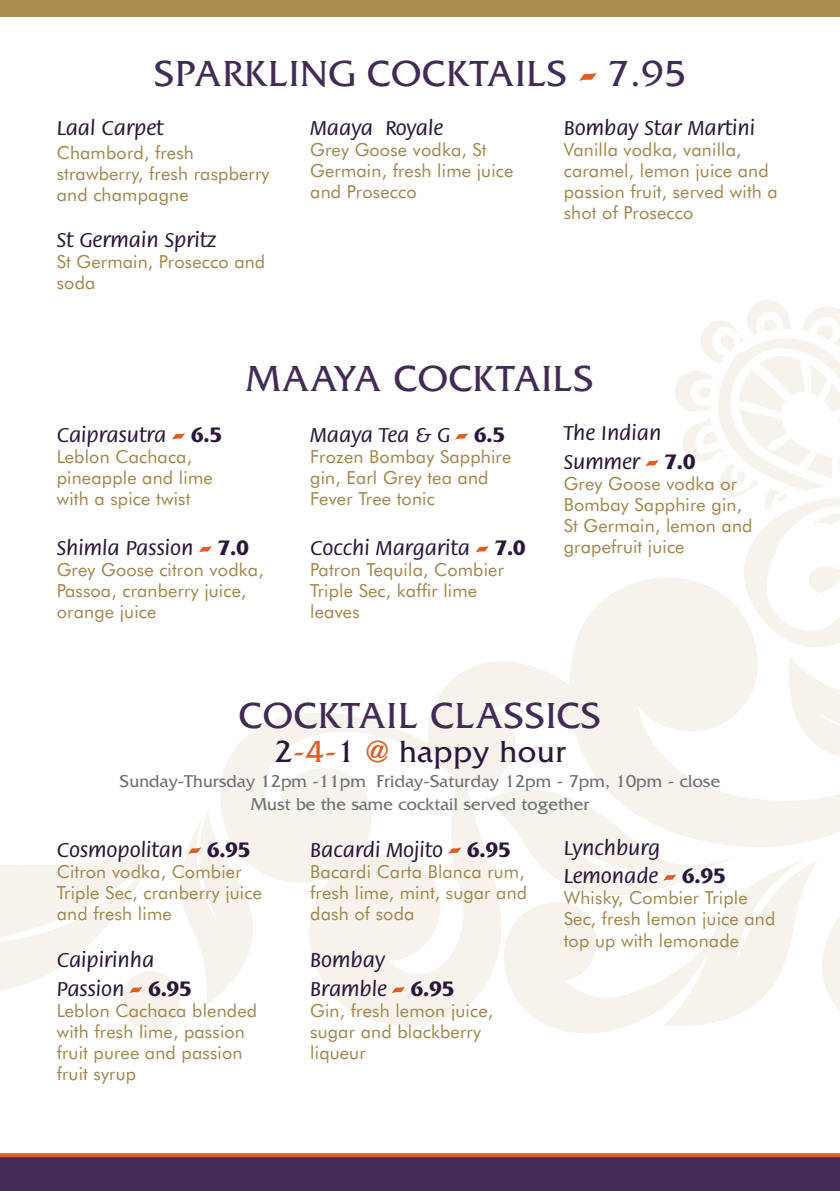
<style>
.page{position:relative;width:840px;height:1191px;background:#fff}
.page>*{position:absolute;margin:0;border:0;box-sizing:border-box;transform-origin:0 0}
.t1{font:38px "Friz Quadrata";letter-spacing:.03em;color:#422b54}
.t2{font:32px "Friz Quadrata";color:#2c173b}
.t3{font:500 22px/28.8px "Flora";color:#2c173b}
.t4{font:18px/21px "Futura BT";letter-spacing:.01em;color:#a0844b}
.t5{font:18px/22.8px "Friz Quadrata";letter-spacing:.01em;color:#6d6f71;text-align:center}
.s1{font-weight:700;font-size:36px;color:#de5f26}
.s2{font-family:"Friz Quadrata";font-weight:700;font-size:24px;color:#de5f26}
.s3{font-family:"Friz Quadrata";font-weight:700}
.s4{color:#de5f26}
</style>
<div class="page">
<svg style="left:675px;top:300px;width:165px;height:343px"></svg>
<svg style="left:220px;top:555px;width:619px;height:478px"></svg>
<div style="left:0;top:0;width:839px;height:17px;background:#aa8c50"></div>
<svg style="left:579px;top:73px;width:18px;height:8px"></svg>
<svg style="left:172px;top:433px;width:13px;height:7px"></svg>
<svg style="left:199px;top:546px;width:13px;height:7px"></svg>
<svg style="left:455px;top:433px;width:13px;height:7px"></svg>
<svg style="left:475px;top:546px;width:14px;height:7px"></svg>
<svg style="left:645px;top:460px;width:14px;height:7px"></svg>
<svg style="left:0;top:809px;width:269px;height:224px"></svg>
<svg style="left:445px;top:845px;width:18px;height:10px"></svg>
<svg style="left:389px;top:985px;width:18px;height:10px"></svg>
<svg style="left:660px;top:872px;width:18px;height:10px"></svg>
<svg style="left:0;top:1153px;width:839px;height:38px"></svg>
<h1 class="t1" style="left:154px;top:52px;width:532px">Sparkling Cocktails <span class="s1">-</span> 7.95</h1>
<p class="t3" style="left:57px;top:114px;width:108px">Laal Carpet</p>
<p class="t4" style="left:57px;top:142px;width:214px">Chambord, fresh strawberry, fresh raspberry and champagne</p>
<p class="t3" style="left:57px;top:226px;width:161px">St Germain Spritz</p>
<p class="t4" style="left:57px;top:251px;width:210px">St Germain, Prosecco and soda</p>
<p class="t3" style="left:310px;top:114px;width:134px">Maaya Royale</p>
<p class="t4" style="left:310px;top:139px;width:204px">Grey Goose vodka, St<br>Germain, fresh lime juice and Prosecco</p>
<p class="t3" style="left:563px;top:114px;width:193px">Bombay Star Martini</p>
<p class="t4" style="left:563px;top:139px;width:215px">Vanilla vodka, vanilla, caramel, lemon juice and passion fruit, served with a shot of Prosecco</p>
<h1 class="t1" style="left:246px;top:358px;width:345px">Maaya Cocktails</h1>
<p class="t3" style="left:57px;top:421px;width:166px">Caiprasutra <span class="s2">-</span> <span class="s3">6.5</span></p>
<p class="t4" style="left:57px;top:446px;width:157px">Leblon Cachaca, pineapple and lime with a spice twist</p>
<p class="t3" style="left:57px;top:534px;width:193px">Shimla Passion <span class="s2">-</span> <span class="s3">7.0</span></p>
<p class="t4" style="left:57px;top:559px;width:208px">Grey Goose citron vodka,<br>Passoa, cranberry juice, orange juice</p>
<p class="t3" style="left:310px;top:421px;width:196px">Maaya Tea &amp; G <span class="s2">-</span> <span class="s3">6.5</span></p>
<p class="t4" style="left:310px;top:446px;width:202px">Frozen Bombay Sapphire gin, Earl Grey tea and<br>Fever Tree tonic</p>
<p class="t3" style="left:310px;top:534px;width:217px">Cocchi Margarita <span class="s2">-</span> <span class="s3">7.0</span></p>
<p class="t4" style="left:310px;top:559px;width:195px">Patron Tequila, Combier<br>Triple Sec, kaffir lime leaves</p>
<p class="t3" style="left:563px;top:419px;width:133px">The Indian<br>Summer <span class="s2">-</span> <span class="s3">7.0</span></p>
<p class="t4" style="left:563px;top:473px;width:190px">Grey Goose vodka or<br>Bombay Sapphire gin,<br>St Germain, lemon and grapefruit juice</p>
<h1 class="t1" style="left:239px;top:694px;width:285px">Cocktail Classics</h1>
<h2 class="t2" style="left:274px;top:733px;width:292px">2<span class="s4">-4-</span>1 <span class="s4">@</span> happy hour</h2>
<p class="t5" style="left:120px;top:770px;width:601px">Sunday-Thursday 12pm -11pm Friday-Saturday 12pm - 7pm, 10pm - close<br>Must be the same cocktail served together</p>
<p class="t3" style="left:57px;top:835px;width:195px">Cosmopolitan <span class="s2">-</span> <span class="s3">6.95</span></p>
<p class="t4" style="left:57px;top:860px;width:207px">Citron vodka, Combier<br>Triple Sec, cranberry juice and fresh lime</p>
<p class="t3" style="left:57px;top:946px;width:136px">Caipirinha<br>Passion <span class="s2">-</span> <span class="s3">6.95</span></p>
<p class="t4" style="left:57px;top:999px;width:202px">Leblon Cachaca blended with fresh lime, passion fruit puree and passion fruit syrup</p>
<p class="t3" style="left:310px;top:835px;width:201px">Bacardi Mojito <span class="s2">-</span> <span class="s3">6.95</span></p>
<p class="t4" style="left:310px;top:860px;width:218px">Bacardi Carta Blanca rum, fresh lime, mint, sugar and dash of soda</p>
<p class="t3" style="left:310px;top:946px;width:145px">Bombay<br>Bramble <span class="s2">-</span> <span class="s3">6.95</span></p>
<p class="t4" style="left:310px;top:999px;width:184px">Gin, fresh lemon juice, sugar and blackberry liqueur</p>
<p class="t3" style="left:563px;top:833px;width:163px">Lynchburg<br>Lemonade <span class="s2">-</span> <span class="s3">6.95</span></p>
<p class="t4" style="left:563px;top:887px;width:213px">Whisky, Combier Triple<br>Sec, fresh lemon juice and top up with lemonade</p>
</div>
